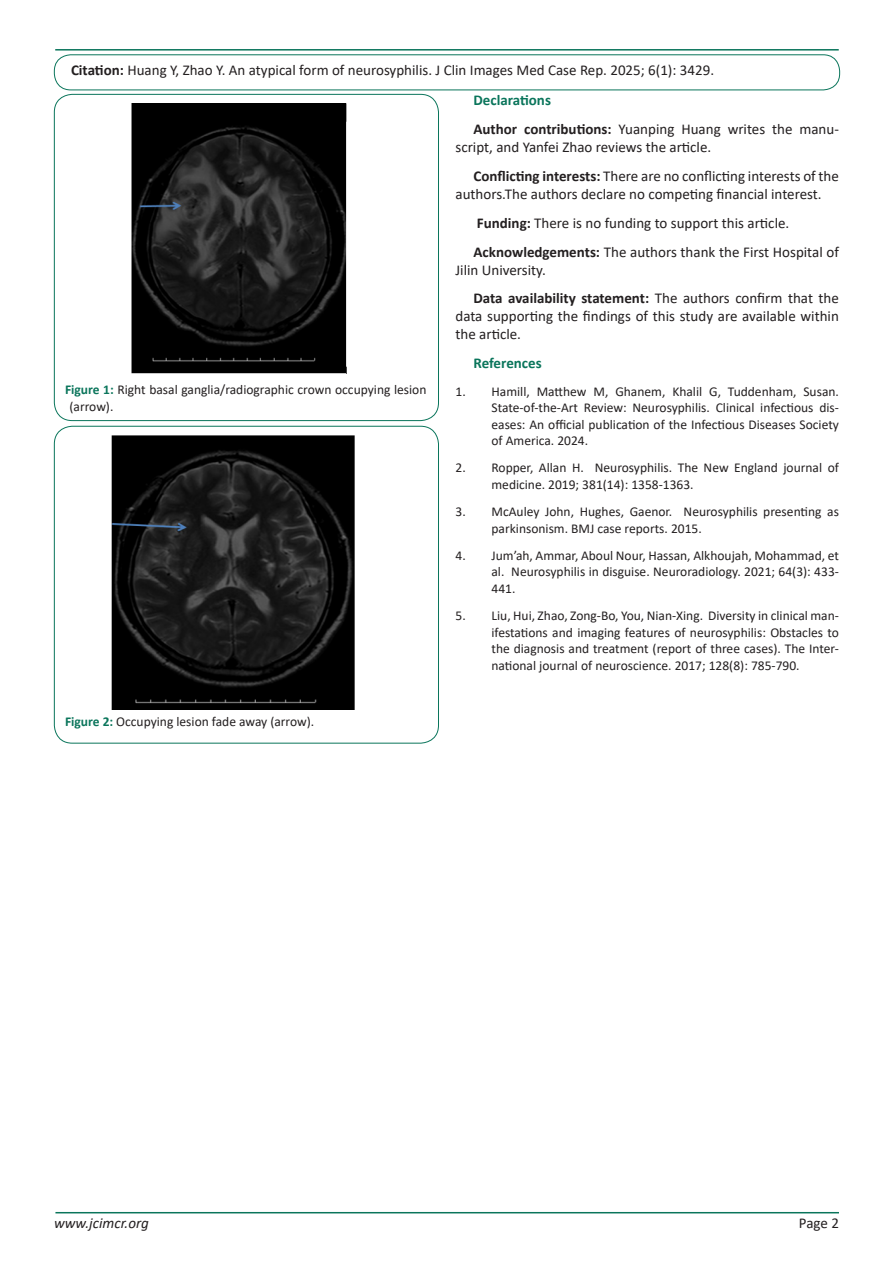
<style>
.page{position:relative;width:893px;height:1263px;background:#fff}
.page>*{position:absolute;margin:0;border:0;box-sizing:border-box;transform-origin:0 0}
.t1{font:15px/18px "Calibri";color:#231f20}
.t2{font:700 15px "Calibri";color:#0a755b}
.t3{font:italic 15px "Calibri";color:#231f20}
.t4{font:13.5px/16.5px "Calibri";color:#231f20}
.s1{font-weight:700}
.s2{font-weight:700;color:#0a755b}
</style>
<div class="page">
<hr style="left:55px;top:1212px;width:784px;height:1px;background:#0a755b">
<hr style="left:55px;top:49px;width:784px;height:2px;background:#0a755b">
<div style="left:54px;top:55px;width:786px;height:35px;border:1px solid #0a755b;border-radius:16px"></div>
<div style="left:54px;top:94px;width:385px;height:327px;border:1px solid #0a755b;border-radius:18px"></div>
<img style="left:131px;top:104px;width:215px;height:270px">
<div style="left:54px;top:426px;width:385px;height:317px;border:1px solid #0a755b;border-radius:18px"></div>
<img style="left:111px;top:435px;width:243px;height:275px">
<p class="t1" style="left:71px;top:61px;width:645px"><span class="s1">Citation:</span> Huang Y, Zhao Y. An atypical form of neurosyphilis. J Clin Images Med Case Rep. 2025; 6(1): 3429.</p>
<p class="t4" style="left:70px;top:381px;width:358px;text-indent:-4px"><span class="s2">Figure 1:</span> Right basal ganglia/radiographic crown occupying lesion (arrow).</p>
<p class="t4" style="left:65px;top:713px;width:251px"><span class="s2">Figure 2:</span> Occupying lesion fade away (arrow).</p>
<p class="t2" style="left:473px;top:90px;width:79px">Declarations</p>
<p class="t1" style="left:455px;top:120px;width:385px;text-indent:18px"><span class="s1">Author contributions:</span> Yuanping Huang writes the manu&shy;script, and Yanfei Zhao reviews the article.</p>
<p class="t1" style="left:455px;top:167px;width:385px;text-indent:18px"><span class="s1">Conflicting interests:</span> There are no conflicting interests of the authors.The authors declare no competing financial interest.</p>
<p class="t1" style="left:477px;top:213px;width:314px"><span class="s1">Funding:</span> There is no funding to support this article.</p>
<p class="t1" style="left:455px;top:242px;width:385px;text-indent:18px"><span class="s1">Acknowledgements:</span> The authors thank the First Hospital of<br>Jilin University.</p>
<p class="t1" style="left:455px;top:289px;width:385px;text-align:justify;text-indent:18px"><span class="s1">Data availability statement:</span> The authors confirm that the data supporting the findings of this study are available within the article.</p>
<p class="t2" style="left:473px;top:353px;width:70px">References</p>
<p class="t4" style="left:491px;top:382px;width:349px;text-align:justify;text-indent:-36px">1. Hamill, Matthew M, Ghanem, Khalil G, Tuddenham, Susan.<br>State-of-the-Art Review: Neurosyphilis. Clinical infectious dis&shy;eases: An official publication of the Infectious Diseases Society of America. 2024.</p>
<p class="t4" style="left:491px;top:459px;width:349px;text-indent:-36px">2. Ropper, Allan H. Neurosyphilis. The New England journal of medicine. 2019; 381(14): 1358-1363.</p>
<p class="t4" style="left:491px;top:503px;width:349px;text-indent:-36px">3. McAuley John, Hughes, Gaenor. Neurosyphilis presenting as parkinsonism. BMJ case reports. 2015.</p>
<p class="t4" style="left:491px;top:547px;width:349px;text-align:justify;text-indent:-36px">4. Jum’ah, Ammar, Aboul Nour, Hassan, Alkhoujah, Mohammad, et al. Neurosyphilis in disguise. Neuroradiology. 2021; 64(3): 433- 441.</p>
<p class="t4" style="left:491px;top:607px;width:349px;text-align:justify;text-indent:-36px">5. Liu, Hui, Zhao, Zong-Bo, You, Nian-Xing. Diversity in clinical man&shy;ifestations and imaging features of neurosyphilis: Obstacles to the diagnosis and treatment (report of three cases). The Inter&shy;national journal of neuroscience. 2017; 128(8): 785-790.</p>
<p class="t3" style="left:54px;top:1212px;width:96px">www.jcimcr.org</p>
<p class="t1" style="left:799px;top:1213px;width:42px">Page 2</p>
</div>
